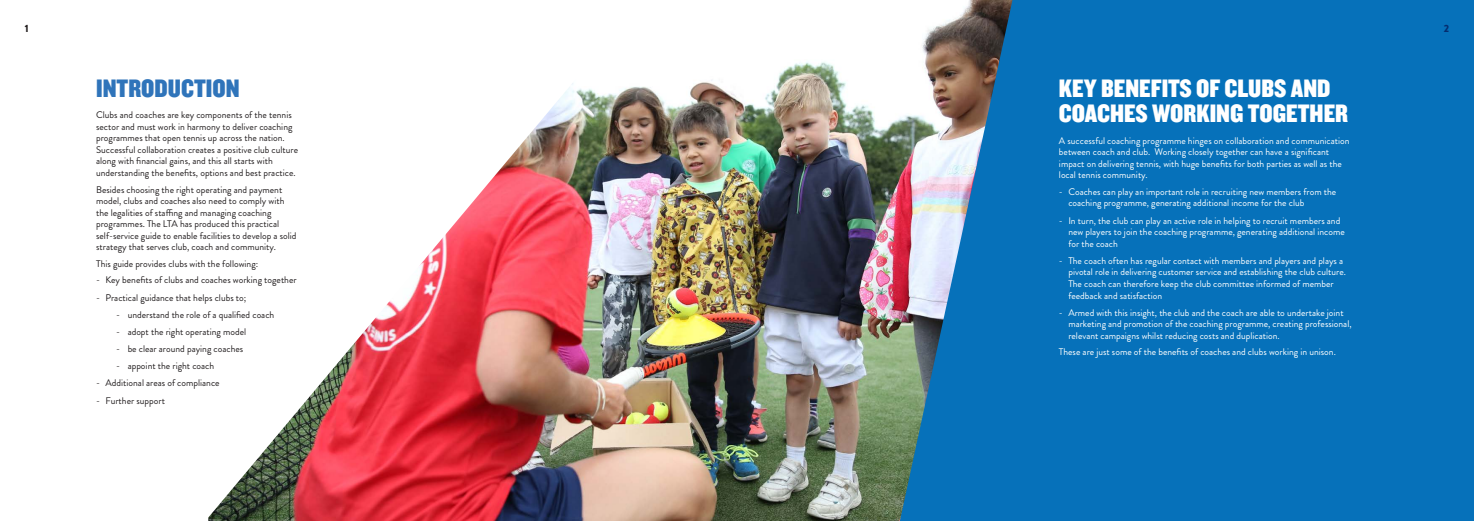
<style>
.page{position:relative;width:1474px;height:521px;background:#fff}
.page>*{position:absolute;margin:0;border:0;box-sizing:border-box;transform-origin:0 0}
.Heading{font:26.25px/25.4px "Knockout 70 Full Welterwt";color:#fff}
.Heading-2{font:26.25px "Knockout 70 Full Welterwt";color:#2f74ba}
.Body_Copy{font:900 10.5px "Brandon Grotesque";color:#231f20}
.Body_Copy-2{font:900 10.5px "Brandon Grotesque";color:#052d6f}
.Body_Copy-3{font:9.62px/11.5px "Brandon Grotesque";color:#fff}
.Body_Copy-4{font:9.62px/11.5px "Brandon Grotesque";color:#231f20}
</style>
<div class="page">
<div style="left:880px;top:0;width:593px;height:521px;background:#0671ba"></div>
<img style="left:208px;top:0;width:804px;height:521px">
<p class="Body_Copy" style="left:25px;top:21px;width:5px">1</p>
<p class="Body_Copy-2" style="left:1443px;top:21px;width:7px">2</p>
<p class="Heading-2" style="left:96px;top:71px;width:145px">INTRODUCTION</p>
<p class="Body_Copy-4" style="left:96px;top:109px;width:203px">Clubs and coaches are key components of the tennis sector and must work in harmony to deliver coaching programmes that open tennis up across the nation.<br>Successful collaboration creates a positive club culture along with financial gains, and this all starts with understanding the benefits, options and best practice.</p>
<p class="Body_Copy-4" style="left:96px;top:184px;width:202px">Besides choosing the right operating and payment model, clubs and coaches also need to comply with the legalities of staffing and managing coaching programmes. The LTA has produced this practical self-service guide to enable facilities to develop a solid strategy that serves club, coach and community.</p>
<p class="Body_Copy-4" style="left:96px;top:258px;width:163px">This guide provides clubs with the following:</p>
<p class="Body_Copy-4" style="left:96px;top:274px;width:202px">- Key benefits of clubs and coaches working together</p>
<p class="Body_Copy-4" style="left:96px;top:291px;width:152px">- Practical guidance that helps clubs to;</p>
<p class="Body_Copy-4" style="left:116px;top:309px;width:160px">- understand the role of a qualified coach</p>
<p class="Body_Copy-4" style="left:116px;top:326px;width:132px">- adopt the right operating model</p>
<p class="Body_Copy-4" style="left:116px;top:343px;width:129px">- be clear around paying coaches</p>
<p class="Body_Copy-4" style="left:116px;top:360px;width:100px">- appoint the right coach</p>
<p class="Body_Copy-4" style="left:96px;top:377px;width:125px">- Additional areas of compliance</p>
<p class="Body_Copy-4" style="left:96px;top:395px;width:70px">- Further support</p>
<p class="Heading" style="left:1058px;top:75px;width:291px">KEY BENEFITS OF CLUBS AND<br>COACHES WORKING TOGETHER</p>
<p class="Body_Copy-3" style="left:1058px;top:135px;width:292px">A successful coaching programme hinges on collaboration and communication between coach and club. Working closely together can have a significant impact on delivering tennis, with huge benefits for both parties as well as the local tennis community.</p>
<p class="Body_Copy-3" style="left:1068px;top:186px;width:269px;text-indent:-9px">- Coaches can play an important role in recruiting new members from the coaching programme, generating additional income for the club</p>
<p class="Body_Copy-3" style="left:1068px;top:215px;width:278px;text-indent:-9px">- In turn, the club can play an active role in helping to recruit members and new players to join the coaching programme, generating additional income for the coach</p>
<p class="Body_Copy-3" style="left:1068px;top:255px;width:279px;text-indent:-9px">- The coach often has regular contact with members and players and plays a pivotal role in delivering customer service and establishing the club culture.<br>The coach can therefore keep the club committee informed of member feedback and satisfaction</p>
<p class="Body_Copy-3" style="left:1068px;top:307px;width:285px;text-indent:-9px">- Armed with this insight, the club and the coach are able to undertake joint marketing and promotion of the coaching programme, creating professional, relevant campaigns whilst reducing costs and duplication.</p>
<p class="Body_Copy-3" style="left:1058px;top:346px;width:278px">These are just some of the benefits of coaches and clubs working in unison.</p>
</div>
